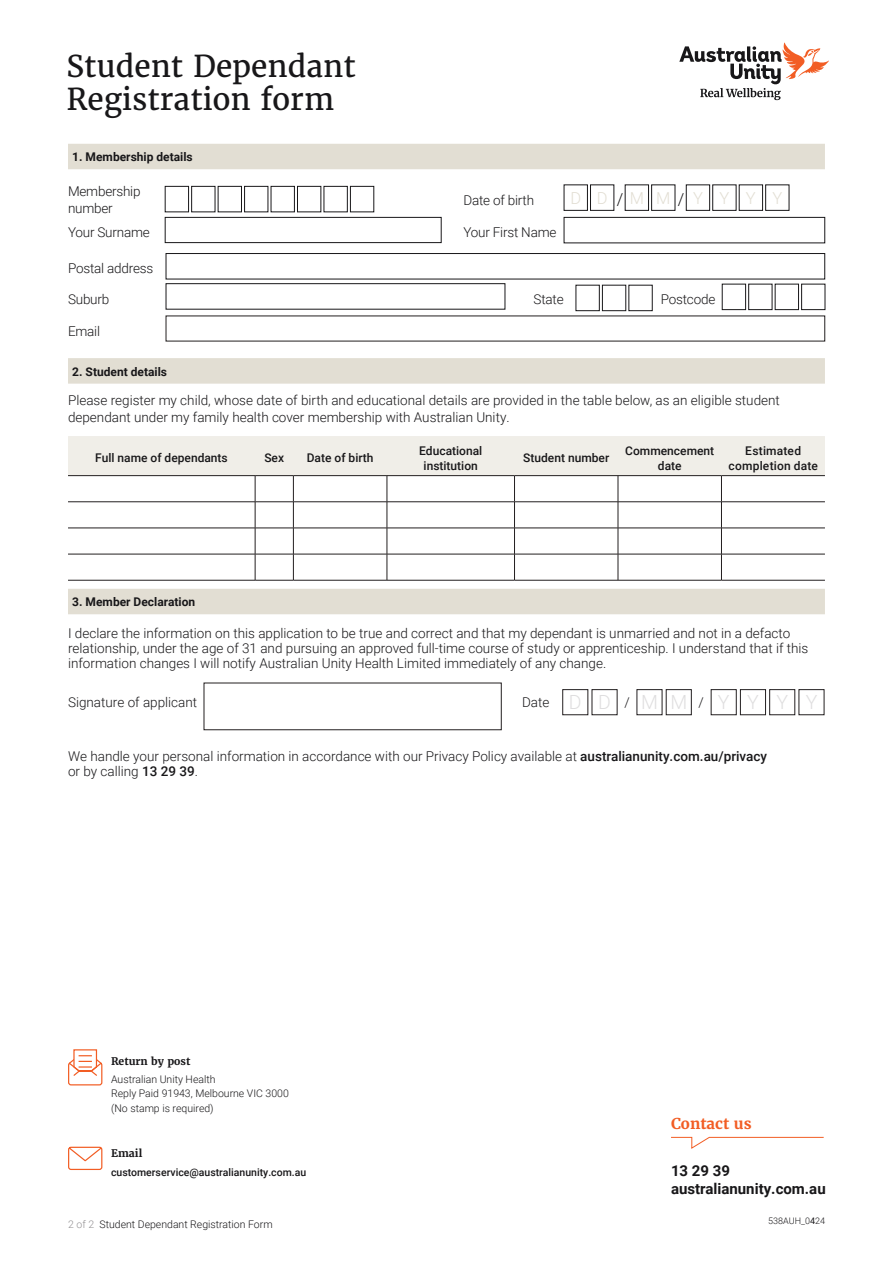
<style>
.page{position:relative;width:893px;height:1263px;background:#fff}
.page>*{position:absolute;margin:0;border:0;box-sizing:border-box;transform-origin:0 0}
.t1{font:30px/33px "Merriweather";color:#181719}
.t2{font:300 19.5px "Roboto";letter-spacing:.9em;color:#dfdedf}
.t3{font:300 16.5px "Roboto";color:#e2ded3}
.t4{font:700 15px/18px "Roboto";color:#181719}
.t5{font:700 15px "Merriweather";color:#f25d24}
.t6{font:300 13.5px/15px "Roboto";color:#181719}
.t7{font:500 12px/15px "Roboto";color:#181719;text-align:center}
.t8{font:700 12px "Roboto";color:#181719}
.t9{font:300 10.5px/14.2px "Roboto";color:#181719}
.t10{font:500 10.5px "Roboto";color:#181719}
.t11{font:700 10.5px "Merriweather";color:#181719}
.t12{font:300 10.5px "Roboto";color:#939193}
.t13{font:300 9px "Roboto";color:#181719}
.s1{color:#181719}
.s2{font-size:13.5px;color:#181719}
.s3{font-weight:500}
.s4{font-weight:400}
</style>
<div class="page">
<svg style="left:671px;top:1136px;width:153px;height:13px"></svg>
<svg style="left:679px;top:42px;width:150px;height:58px"></svg>
<div style="left:68px;top:144px;width:757px;height:25px;background:#e2ded3"></div>
<div style="left:165px;top:186px;width:24px;height:26px;border:1px solid #181719"></div>
<div style="left:191px;top:186px;width:24px;height:26px;border:1px solid #181719"></div>
<div style="left:218px;top:186px;width:24px;height:26px;border:1px solid #181719"></div>
<div style="left:244px;top:186px;width:24px;height:26px;border:1px solid #181719"></div>
<div style="left:271px;top:186px;width:24px;height:26px;border:1px solid #181719"></div>
<div style="left:297px;top:186px;width:24px;height:26px;border:1px solid #181719"></div>
<div style="left:324px;top:186px;width:24px;height:26px;border:1px solid #181719"></div>
<div style="left:350px;top:186px;width:24px;height:26px;border:1px solid #181719"></div>
<div style="left:564px;top:185px;width:24px;height:26px;border:1px solid #181719"></div>
<div style="left:590px;top:185px;width:24px;height:26px;border:1px solid #181719"></div>
<div style="left:625px;top:185px;width:24px;height:26px;border:1px solid #181719"></div>
<div style="left:651px;top:185px;width:24px;height:26px;border:1px solid #181719"></div>
<div style="left:686px;top:185px;width:24px;height:26px;border:1px solid #181719"></div>
<div style="left:712px;top:185px;width:24px;height:26px;border:1px solid #181719"></div>
<div style="left:739px;top:185px;width:24px;height:26px;border:1px solid #181719"></div>
<div style="left:765px;top:185px;width:24px;height:26px;border:1px solid #181719"></div>
<div style="left:165px;top:217px;width:276px;height:26px;border:1px solid #181719"></div>
<div style="left:564px;top:217px;width:261px;height:26px;border:1px solid #181719"></div>
<div style="left:166px;top:253px;width:659px;height:26px;border:1px solid #181719"></div>
<div style="left:166px;top:283px;width:339px;height:26px;border:1px solid #181719"></div>
<div style="left:602px;top:285px;width:24px;height:26px;border:1px solid #181719"></div>
<div style="left:722px;top:284px;width:24px;height:26px;border:1px solid #181719"></div>
<div style="left:748px;top:284px;width:24px;height:26px;border:1px solid #181719"></div>
<div style="left:775px;top:284px;width:24px;height:26px;border:1px solid #181719"></div>
<div style="left:801px;top:284px;width:24px;height:26px;border:1px solid #181719"></div>
<div style="left:68px;top:358px;width:757px;height:26px;background:#e2ded3"></div>
<hr style="left:68px;top:580px;width:187px;height:1px;background:#231f20">
<hr style="left:255px;top:580px;width:38px;height:1px;background:#231f20">
<hr style="left:293px;top:580px;width:94px;height:1px;background:#231f20">
<hr style="left:387px;top:580px;width:127px;height:1px;background:#231f20">
<hr style="left:514px;top:580px;width:104px;height:1px;background:#231f20">
<hr style="left:618px;top:580px;width:103px;height:1px;background:#231f20">
<hr style="left:721px;top:580px;width:104px;height:1px;background:#231f20">
<svg style="left:68px;top:436px;width:757px;height:144px"></svg>
<div style="left:68px;top:589px;width:757px;height:25px;background:#e2ded3"></div>
<div style="left:204px;top:683px;width:297px;height:47px;border:1px solid #231f20"></div>
<div style="left:562px;top:689px;width:26px;height:26px;border:1px solid #231f20"></div>
<div style="left:592px;top:689px;width:25px;height:26px;border:1px solid #231f20"></div>
<div style="left:637px;top:689px;width:25px;height:26px;border:1px solid #231f20"></div>
<div style="left:666px;top:689px;width:25px;height:26px;border:1px solid #231f20"></div>
<div style="left:711px;top:689px;width:25px;height:26px;border:1px solid #231f20"></div>
<div style="left:740px;top:689px;width:26px;height:26px;border:1px solid #231f20"></div>
<div style="left:769px;top:689px;width:26px;height:26px;border:1px solid #231f20"></div>
<div style="left:799px;top:689px;width:25px;height:26px;border:1px solid #231f20"></div>
<svg style="left:68px;top:1146px;width:35px;height:24px"></svg>
<svg style="left:68px;top:1049px;width:35px;height:37px"></svg>
<h1 class="t1" style="left:67px;top:50px;width:291px">Student Dependant<br>Registration form</h1>
<p class="t8" style="left:72px;top:149px;width:122px">1. Membership details</p>
<p class="t6" style="left:68px;top:183px;width:74px;line-height:16.5px">Membership number</p>
<p class="t6" style="left:463px;top:192px;width:72px">Date of birth</p>
<p class="t3" style="left:570px;top:186px;width:213px">D D<span class="s1">/</span>MM<span class="s1">/</span>Y Y Y Y</p>
<p class="t6" style="left:68px;top:224px;width:83px">Your Surname</p>
<p class="t6" style="left:463px;top:224px;width:94px">Your First Name</p>
<p class="t6" style="left:68px;top:261px;width:87px">Postal address</p>
<p class="t6" style="left:68px;top:291px;width:43px">Suburb</p>
<p class="t6" style="left:534px;top:291px;width:32px">State</p>
<p class="t6" style="left:661px;top:291px;width:56px">Postcode</p>
<p class="t6" style="left:68px;top:323px;width:34px">Email</p>
<p class="t8" style="left:72px;top:363px;width:96px">2. Student details</p>
<p class="t6" style="left:68px;top:391px;width:713px;line-height:16.5px">Please register my child, whose date of birth and educational details are provided in the table below, as an eligible student dependant under my family health cover membership with Australian Unity.</p>
<p class="t7" style="left:95px;top:450px;width:134px">Full name of dependants</p>
<p class="t7" style="left:264px;top:450px;width:21px">Sex</p>
<p class="t7" style="left:307px;top:450px;width:68px">Date of birth</p>
<p class="t7" style="left:419px;top:442px;width:65px">Educational institution</p>
<p class="t7" style="left:523px;top:450px;width:87px">Student number</p>
<p class="t7" style="left:625px;top:442px;width:90px">Commencement date</p>
<p class="t7" style="left:728px;top:442px;width:91px">Estimated completion date</p>
<p class="t8" style="left:72px;top:594px;width:124px">3. Member Declaration</p>
<p class="t6" style="left:68px;top:626px;width:742px">I declare the information on this application to be true and correct and that my dependant is unmarried and not in a defacto relationship, under the age of 31 and pursuing an approved full-time course of study or apprenticeship. I understand that if this information changes I will notify Australian Unity Health Limited immediately of any change.</p>
<p class="t6" style="left:68px;top:695px;width:131px">Signature of applicant</p>
<h2 class="t2" style="left:522px;top:689px;width:297px"><span class="s2">Date</span> DD <span class="s2">/</span>MM <span class="s2">/</span> YYYY</h2>
<p class="t6" style="left:68px;top:748px;width:701px">We handle your personal information in accordance with our Privacy Policy available at <span class="s3">australianunity.com.au/privacy </span>or by calling <span class="s3">13 29 39</span>.</p>
<p class="t11" style="left:111px;top:1054px;width:81px">Return by post</p>
<p class="t9" style="left:111px;top:1072px;width:179px">Australian Unity Health<br>Reply Paid 91943, Melbourne VIC 3000 (No stamp is required)</p>
<p class="t11" style="left:111px;top:1146px;width:33px">Email</p>
<p class="t10" style="left:111px;top:1164px;width:197px">customerservice@australianunity.com.au</p>
<p class="t12" style="left:68px;top:1217px;width:28px">2 of 2</p>
<p class="t9" style="left:100px;top:1217px;width:175px">Student Dependant Registration Form</p>
<p class="t5" style="left:671px;top:1113px;width:82px">Contact us</p>
<p class="t4" style="left:671px;top:1161px;width:156px">13 29 39 australianunity.com.au</p>
<p class="t13" style="left:768px;top:1214px;width:58px">538AUH_0<span class="s4">4</span>24</p>
</div>
